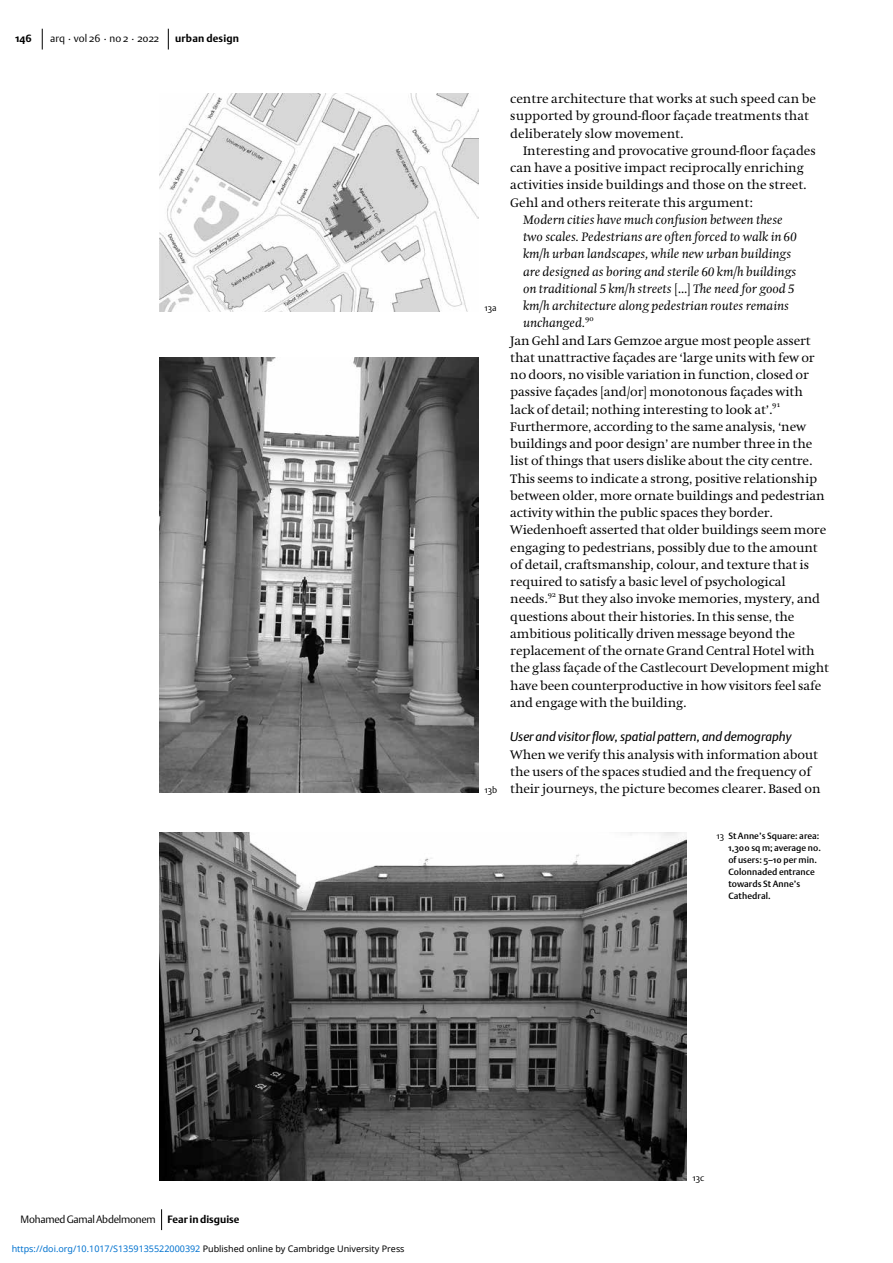
<style>
.page{position:relative;width:893px;height:1263px;background:#fff}
.page>*{position:absolute;margin:0;border:0;box-sizing:border-box;transform-origin:0 0}
.t1{font:12.75px/17.2px "Hollander";letter-spacing:-.01em;color:#000}
.t2{font:italic 12.75px/17.2px "Hollander";color:#000}
.t3{font:italic 12.75px "DTL Argo ST";color:#000}
.t4{font:10.5px "DTL Argo ST Light";letter-spacing:-.02em;color:#000}
.t5{font:10.5px "DTL Argo ST Light";color:#000}
.t6{font:700 10.5px "DTL Argo ST";letter-spacing:.02em;color:#000}
.t7{font:9px/12px "DTL Argo ST Medium";letter-spacing:.01em;color:#000}
.t8{font:9px "Noto Sans";color:#0172cf}
.t9{font:9px "DTL Argo ST Light";color:#000}
.t10{font:7.65px "Hollander SC";color:#000}
.s1{font-style:normal}
.s2{font-family:"DTL Argo ST Light"}
.s3{font-family:"DTL Argo ST";font-weight:700}
.s4{color:#000}
</style>
<div class="page">
<svg style="left:42px;top:29px;width:1px;height:21px"></svg>
<svg style="left:168px;top:29px;width:1px;height:21px"></svg>
<svg style="left:161px;top:1209px;width:1px;height:21px"></svg>
<img style="left:159px;top:94px;width:319px;height:217px">
<img style="left:159px;top:357px;width:319px;height:435px">
<img style="left:159px;top:832px;width:527px;height:349px">
<p class="t6" style="left:16px;top:32px;width:18px">146</p>
<p class="t6" style="left:175px;top:32px;width:66px">urban design</p>
<p class="t5" style="left:50px;top:32px;width:110px">arq . vol 26 . no 2 . 2022</p>
<p class="t9" style="left:485px;top:303px;width:13px">13a</p>
<p class="t9" style="left:485px;top:784px;width:14px">13b</p>
<p class="t1" style="left:510px;top:90px;width:307px">centre architecture that works at such speed can be supported by ground-floor façade treatments that deliberately slow movement.</p>
<p class="t1" style="left:510px;top:142px;width:307px;text-indent:13px">Interesting and provocative ground-floor façades can have a positive impact reciprocally enriching activities inside buildings and those on the street.<br>Gehl and others reiterate this argument:</p>
<p class="t2" style="left:523px;top:211px;width:275px">Modern cities have much confusion between these two scales. Pedestrians are often forced to walk in 60 km/h urban landscapes, while new urban buildings are designed as boring and sterile 60 km/h buildings on traditional 5 km/h streets <span class="s1">[…]</span> The need for good 5 km/h architecture along pedestrian routes remains unchanged.</p>
<p class="t10" style="left:585px;top:314px;width:10px">90</p>
<p class="t1" style="left:510px;top:332px;width:306px">Jan Gehl and Lars Gemzoe argue most people assert that unattractive façades are ‘large units with few or no doors, no visible variation in function, closed or passive façades [and/or] monotonous façades with lack of detail; nothing interesting to look at’.</p>
<p class="t10" style="left:772px;top:400px;width:10px">91</p>
<p class="t1" style="left:510px;top:418px;width:317px">Furthermore, according to the same analysis, ‘new buildings and poor design’ are number three in the list of things that users dislike about the city centre.<br>This seems to indicate a strong, positive relationship between older, more ornate buildings and pedestrian activity within the public spaces they border.<br>Wiedenhoeft asserted that older buildings seem more engaging to pedestrians, possibly due to the amount of detail, craftsmanship, colour, and texture that is required to satisfy a basic level of psychological needs.</p>
<p class="t10" style="left:548px;top:590px;width:10px">92</p>
<p class="t1" style="left:510px;top:591px;width:320px;text-indent:48px">But they also invoke memories, mystery, and questions about their histories. In this sense, the ambitious politically driven message beyond the replacement of the ornate Grand Central Hotel with the glass façade of the Castlecourt Development might have been counterproductive in how visitors feel safe and engage with the building.</p>
<p class="t3" style="left:510px;top:729px;width:283px">User and visitor flow, spatial pattern, and demography</p>
<p class="t1" style="left:510px;top:746px;width:312px">When we verify this analysis with information about the users of the spaces studied and the frequency of their journeys, the picture becomes clearer. Based on</p>
<p class="t7" style="left:728px;top:830px;width:94px;text-indent:-12px"><span class="s2">13</span> St Anne’s Square: area:<br>1,300 sq m; average no. of users: 5–10 per min.<br>Colonnaded entrance towards St Anne’s<br>Cathedral.</p>
<p class="t4" style="left:21px;top:1212px;width:220px">Mohamed Gamal Abdelmonem <span class="s3">Fear in disguise</span></p>
<p class="t8" style="left:12px;top:1243px;width:394px">https://doi.org/10.1017/S1359135522000392 <span class="s4">Published online by Cambridge University Press</span></p>
<p class="t9" style="left:693px;top:1172px;width:13px">13c</p>
</div>
